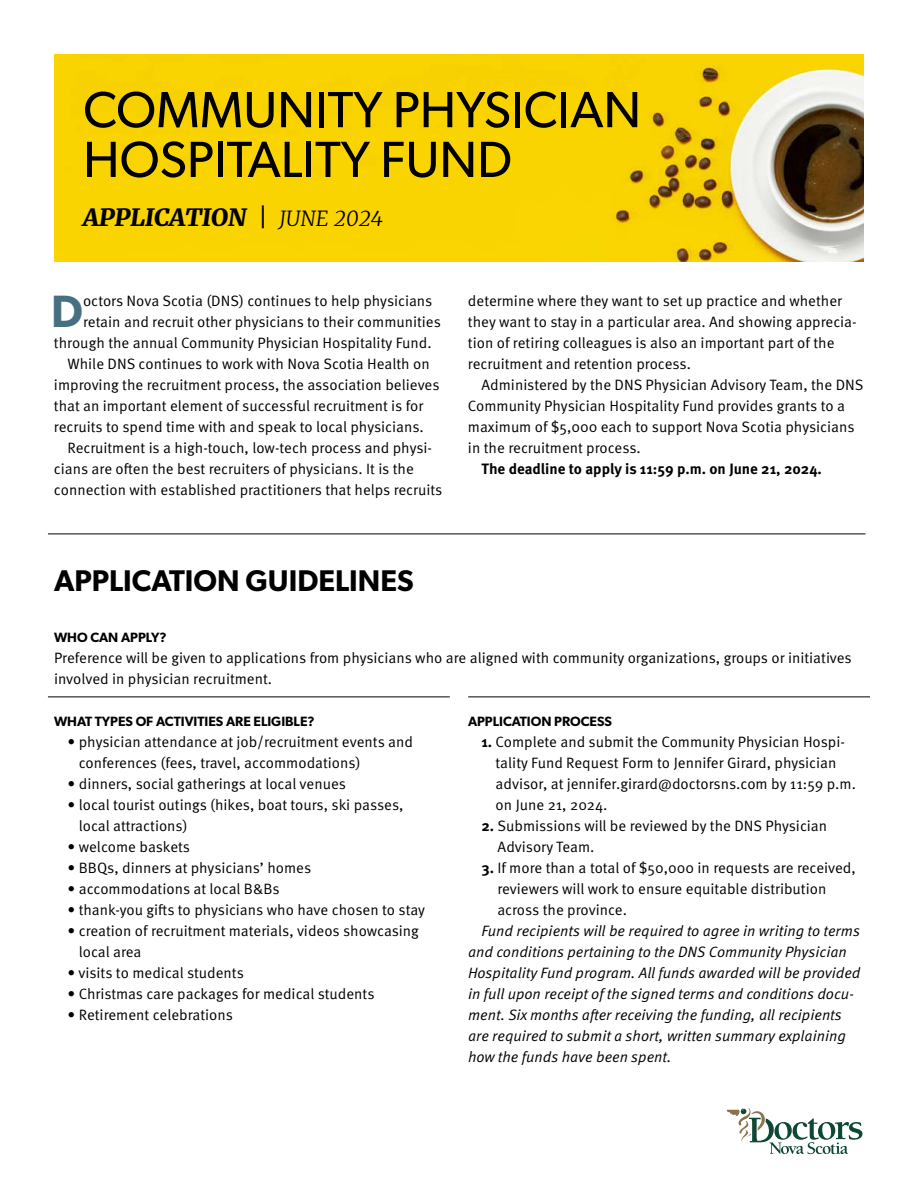
<style>
.page{position:relative;width:918px;height:1188px;background:#fff}
.page>*{position:absolute;margin:0;border:0;box-sizing:border-box;transform-origin:0 0}
.t1{font:51px/49.8px "Gibson";color:#000}
.t2{font:600 45.45px "Gibson";color:#467082}
.t3{font:600 30px "Gibson";color:#000}
.t4{font:italic 900 24px "Merriweather";color:#000}
.t5{font:15px/21px "Meta OT Norm";color:#000}
.t6{font:15px/21px "Meta OT Norm Ita";color:#000}
.t7{font:700 15px "Meta OT";color:#000}
.t8{font:600 13.5px "Gibson";color:#000}
.s1{font-weight:400}
.s2{font-weight:300;font-size:21px}
.s3{font-family:"Meta OT";font-weight:700}
</style>
<div class="page">
<img style="left:54px;top:54px;width:810px;height:207px">
<svg style="left:727px;top:1108px;width:135px;height:46px"></svg>
<hr style="left:48px;top:534px;width:817px;height:1px;background:#000">
<hr style="left:48px;top:697px;width:402px;height:1px;background:#000">
<hr style="left:468px;top:697px;width:402px;height:1px;background:#000">
<h1 class="t1" style="left:83px;top:84px;width:560px">COMMUNITY PHYSICIAN<br>HOSPITALITY FUND</h1>
<h3 class="t4" style="left:83px;top:201px;width:301px">APPLICATION <span class="s1">|</span> <span class="s2">JUNE 2024</span></h3>
<h2 class="t2" style="left:51px;top:284px;width:33px">D</h2>
<p class="t5" style="left:83px;top:290px;width:351px">octors Nova Scotia (DNS) continues to help physicians</p>
<p class="t5" style="left:83px;top:311px;width:359px">retain and recruit other physicians to their communities</p>
<p class="t5" style="left:54px;top:332px;width:379px">through the annual Community Physician Hospitality Fund.</p>
<p class="t5" style="left:67px;top:353px;width:364px">While DNS continues to work with Nova Scotia Health on</p>
<p class="t5" style="left:54px;top:374px;width:387px">improving the recruitment process, the association believes</p>
<p class="t5" style="left:54px;top:395px;width:371px">that an important element of successful recruitment is for</p>
<p class="t5" style="left:54px;top:416px;width:371px">recruits to spend time with and speak to local physicians.</p>
<p class="t5" style="left:67px;top:437px;width:366px">Recruitment is a high-touch, low-tech process and physi-</p>
<p class="t5" style="left:54px;top:458px;width:361px">cians are often the best recruiters of physicians. It is the</p>
<p class="t5" style="left:54px;top:479px;width:390px">connection with established practitioners that helps recruits</p>
<p class="t5" style="left:468px;top:290px;width:390px">determine where they want to set up practice and whether they want to stay in a particular area. And showing apprecia&shy;tion of retiring colleagues is also an important part of the recruitment and retention process.</p>
<p class="t5" style="left:468px;top:374px;width:397px;text-indent:14px">Administered by the DNS Physician Advisory Team, the DNS Community Physician Hospitality Fund provides grants to a maximum of $5,000 each to support Nova Scotia physicians in the recruitment process.</p>
<p class="t7" style="left:481px;top:459px;width:342px">The deadline to apply is 11:59 p.m. on June 21, 2024.</p>
<h3 class="t3" style="left:54px;top:562px;width:361px">APPLICATION GUIDELINES</h3>
<p class="t8" style="left:54px;top:629px;width:114px">WHO CAN APPLY?</p>
<p class="t5" style="left:54px;top:647px;width:799px">Preference will be given to applications from physicians who are aligned with community organizations, groups or initiatives involved in physician recruitment.</p>
<p class="t8" style="left:54px;top:713px;width:262px">WHAT TYPES OF ACTIVITIES ARE ELIGIBLE?</p>
<p class="t5" style="left:79px;top:731px;width:336px;text-indent:-11px">• physician attendance at job/recruitment events and conferences (fees, travel, accommodations)</p>
<p class="t5" style="left:68px;top:773px;width:280px">• dinners, social gatherings at local venues</p>
<p class="t5" style="left:79px;top:794px;width:326px;text-indent:-11px">• local tourist outings (hikes, boat tours, ski passes, local attractions)</p>
<p class="t5" style="left:68px;top:836px;width:124px">• welcome baskets</p>
<p class="t5" style="left:68px;top:857px;width:245px">• BBQs, dinners at physicians’ homes</p>
<p class="t5" style="left:68px;top:878px;width:214px">• accommodations at local B&amp;Bs</p>
<p class="t5" style="left:68px;top:899px;width:359px">• thank-you gifts to physicians who have chosen to stay</p>
<p class="t5" style="left:79px;top:920px;width:342px;text-indent:-11px">• creation of recruitment materials, videos showcasing local area</p>
<p class="t5" style="left:68px;top:962px;width:178px">• visits to medical students</p>
<p class="t5" style="left:68px;top:983px;width:309px">• Christmas care packages for medical students</p>
<p class="t5" style="left:68px;top:1004px;width:167px">• Retirement celebrations</p>
<p class="t8" style="left:468px;top:713px;width:145px">APPLICATION PROCESS</p>
<p class="t5" style="left:496px;top:731px;width:362px;text-indent:-14px"><span class="s3">1.</span> Complete and submit the Community Physician Hospi&shy;tality Fund Request Form to Jennifer Girard, physician advisor, at jennifer.girard@doctorsns.com by 11:59 p.m. on June 21, 2024.</p>
<p class="t5" style="left:498px;top:815px;width:331px;text-indent:-16px"><span class="s3">2.</span> Submissions will be reviewed by the DNS Physician<br>Advisory Team.</p>
<p class="t5" style="left:497px;top:857px;width:360px;text-indent:-16px"><span class="s3">3.</span> If more than a total of $50,000 in requests are received, reviewers will work to ensure equitable distribution across the province.</p>
<p class="t6" style="left:468px;top:921px;width:394px;text-indent:14px">Fund recipients will be required to agree in writing to terms and conditions pertaining to the DNS Community Physician Hospitality Fund program. All funds awarded will be provided in full upon receipt of the signed terms and conditions docu&shy;ment. Six months after receiving the funding, all recipients are required to submit a short, written summary explaining how the funds have been spent.</p>
</div>
